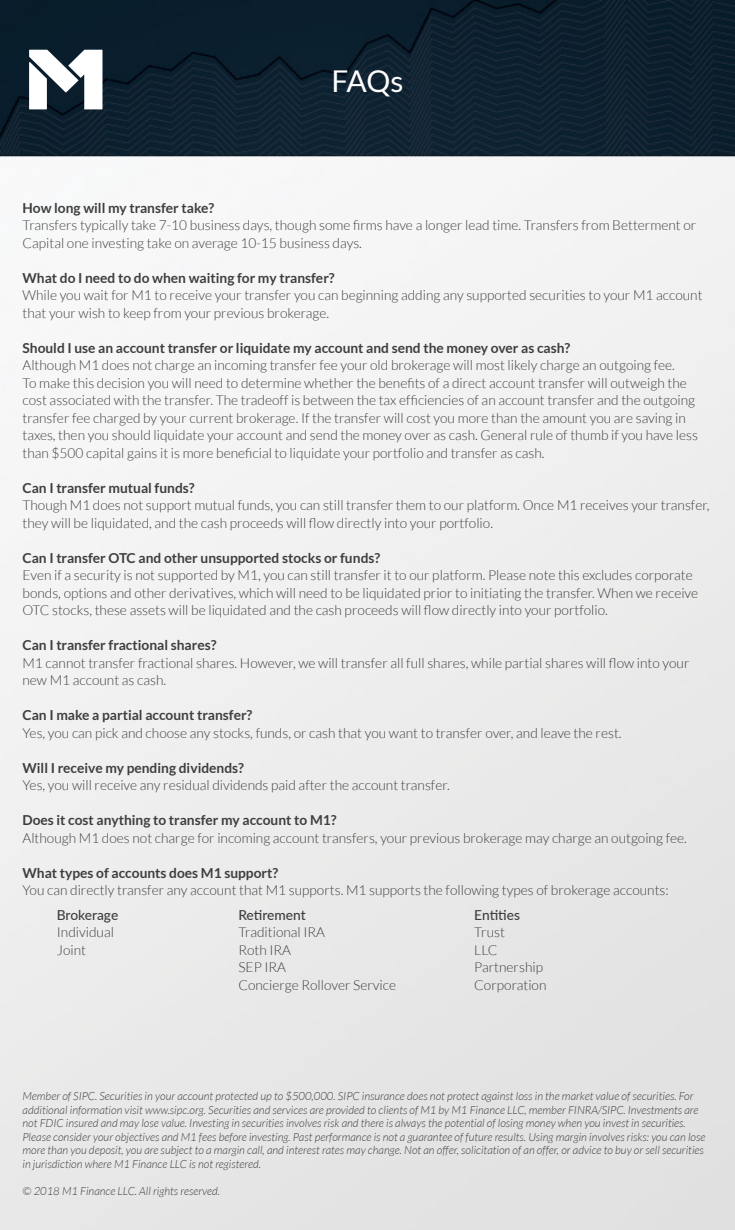
<style>
.page{position:relative;width:735px;height:1230px;background:#fff}
.page>*{position:absolute;margin:0;border:0;box-sizing:border-box;transform-origin:0 0}
.t1{font:30px "Lato";color:#fff}
.t2{font:300 13.75px/17.5px "Lato";color:#3e3e3e}
.t3{font:700 13.75px "Lato";color:#3e3e3e}
.t4{font:500 13.75px "Lato";letter-spacing:-.005em;color:#3e3e3e}
.t5{font:italic 300 11.25px/13.5px "Lato";color:#3e3e3e}
</style>
<div class="page">
<img style="left:0;top:0;width:735px;height:1230px">
<svg style="left:29px;top:50px;width:73px;height:59px"></svg>
<h1 class="t1" style="left:332px;top:64px;width:73px">FAQs</h1>
<p class="t3" style="left:22px;top:200px;width:193px">How long will my transfer take?</p>
<p class="t2" style="left:22px;top:216px;width:675px">Transfers typically take 7-10 business days, though some firms have a longer lead time. Transfers from Betterment or<br>Capital one investing take on average 10-15 business days.</p>
<p class="t3" style="left:22px;top:270px;width:314px">What do I need to do when waiting for my transfer?</p>
<p class="t2" style="left:22px;top:286px;width:682px">While you wait for M1 to receive your transfer you can beginning adding any supported securities to your M1 account that your wish to keep from your previous brokerage.</p>
<p class="t3" style="left:22px;top:340px;width:549px">Should I use an account transfer or liquidate my account and send the money over as cash?</p>
<p class="t2" style="left:22px;top:356px;width:677px">Although M1 does not charge an incoming transfer fee your old brokerage will most likely charge an outgoing fee.<br>To make this decision you will need to determine whether the benefits of a direct account transfer will outweigh the cost associated with the transfer. The tradeoff is between the tax efficiencies of an account transfer and the outgoing transfer fee charged by your current brokerage. If the transfer will cost you more than the amount you are saving in taxes, then you should liquidate your account and send the money over as cash. General rule of thumb if you have less than $500 capital gains it is more beneficial to liquidate your portfolio and transfer as cash.</p>
<p class="t3" style="left:22px;top:480px;width:174px">Can I transfer mutual funds?</p>
<p class="t2" style="left:22px;top:496px;width:689px">Though M1 does not support mutual funds, you can still transfer them to our platform. Once M1 receives your transfer, they will be liquidated, and the cash proceeds will flow directly into your portfolio.</p>
<p class="t3" style="left:22px;top:550px;width:359px">Can I transfer OTC and other unsupported stocks or funds?</p>
<p class="t2" style="left:22px;top:566px;width:677px">Even if a security is not supported by M1, you can still transfer it to our platform. Please note this excludes corporate bonds, options and other derivatives, which will need to be liquidated prior to initiating the transfer. When we receive<br>OTC stocks, these assets will be liquidated and the cash proceeds will flow directly into your portfolio.</p>
<p class="t3" style="left:22px;top:637px;width:196px">Can I transfer fractional shares?</p>
<p class="t2" style="left:22px;top:654px;width:669px">M1 cannot transfer fractional shares. However, we will transfer all full shares, while partial shares will flow into your new M1 account as cash.</p>
<p class="t3" style="left:22px;top:707px;width:231px">Can I make a partial account transfer?</p>
<p class="t2" style="left:22px;top:724px;width:601px">Yes, you can pick and choose any stocks, funds, or cash that you want to transfer over, and leave the rest.</p>
<p class="t3" style="left:22px;top:760px;width:223px">Will I receive my pending dividends?</p>
<p class="t2" style="left:22px;top:776px;width:429px">Yes, you will receive any residual dividends paid after the account transfer.</p>
<p class="t3" style="left:22px;top:812px;width:316px">Does it cost anything to transfer my account to M1?</p>
<p class="t2" style="left:22px;top:829px;width:666px">Although M1 does not charge for incoming account transfers, your previous brokerage may charge an outgoing fee.</p>
<p class="t3" style="left:22px;top:865px;width:257px">What types of accounts does M1 support?</p>
<p class="t2" style="left:22px;top:881px;width:648px">You can directly transfer any account that M1 supports. M1 supports the following types of brokerage accounts:</p>
<p class="t4" style="left:57px;top:905px;width:63px">Brokerage</p>
<p class="t2" style="left:57px;top:924px;width:59px">Individual<br>Joint</p>
<p class="t4" style="left:238px;top:905px;width:69px">Retirement</p>
<p class="t2" style="left:238px;top:924px;width:159px">Traditional IRA<br>Roth IRA<br>SEP IRA<br>Concierge Rollover Service</p>
<p class="t4" style="left:474px;top:905px;width:47px">Entities</p>
<p class="t2" style="left:474px;top:924px;width:74px">Trust<br>LLC<br>Partnership<br>Corporation</p>
<p class="t5" style="left:22px;top:1090px;width:685px">Member of SIPC. Securities in your account protected up to $500,000. SIPC insurance does not protect against loss in the market value of securities. For additional information visit www.sipc.org. Securities and services are provided to clients of M1 by M1 Finance LLC, member FINRA/SIPC. Investments are not FDIC insured and may lose value. Investing in securities involves risk and there is always the potential of losing money when you invest in securities.<br>Please consider your objectives and M1 fees before investing. Past performance is not a guarantee of future results. Using margin involves risks: you can lose more than you deposit, you are subject to a margin call, and interest rates may change. Not an offer, solicitation of an offer, or advice to buy or sell securities in jurisdiction where M1 Finance LLC is not registered.</p>
<p class="t5" style="left:22px;top:1185px;width:199px">© 2018 M1 Finance LLC. All rights reserved.</p>
</div>
